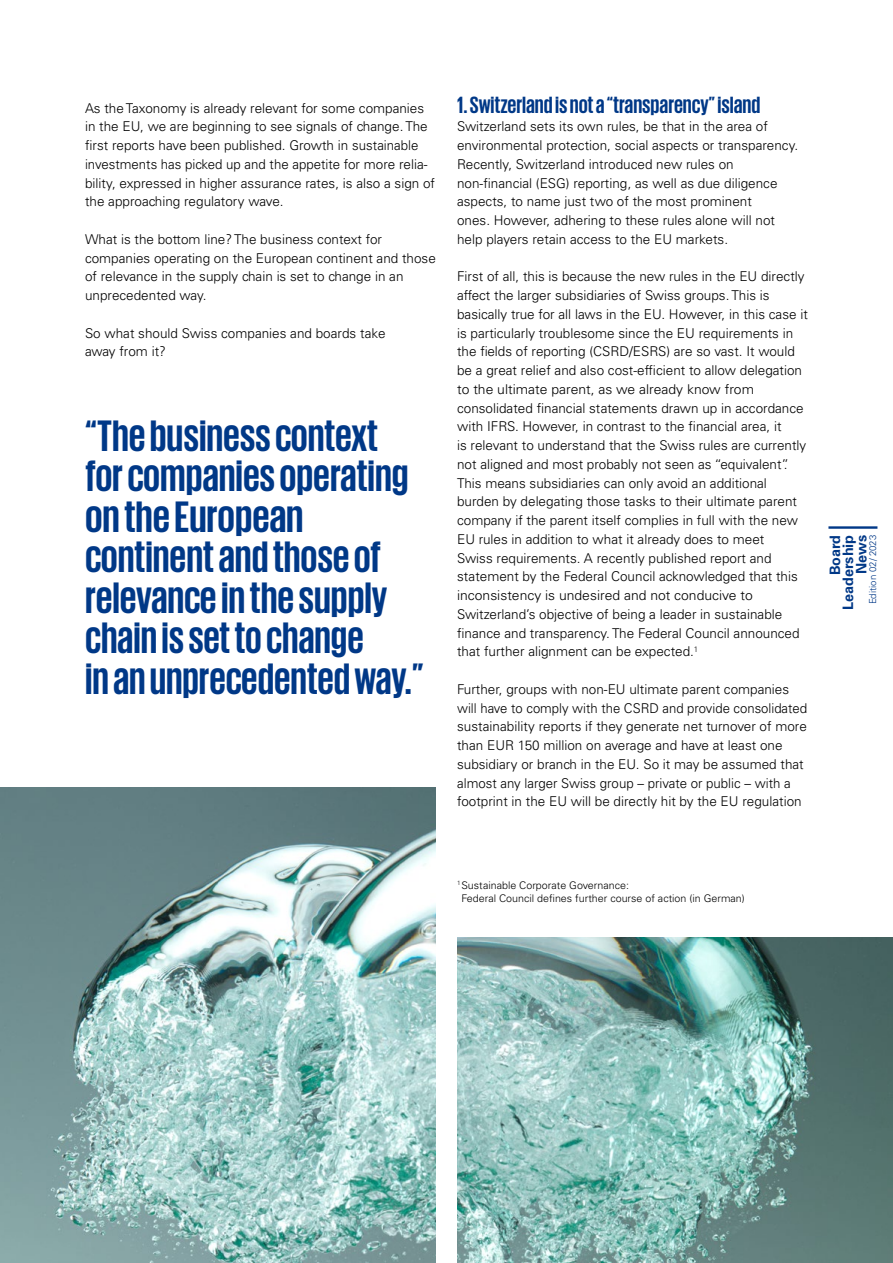
<style>
.page{position:relative;width:893px;height:1263px;background:#fff}
.page>*{position:absolute;margin:0;border:0;box-sizing:border-box;transform-origin:0 0}
.t1{font:700 45px/40.5px "KPMG";color:#003887}
.t2{font:700 24px "KPMG";color:#003887}
.t3{font:700 14.4px/13.2px "Univers LT Std";color:#003887;text-align:right}
.t4{font:300 13.5px/18.8px "Univers LT Std";color:#000}
.t5{font:300 10.5px/13.5px "Univers LT Std";color:#000}
.t6{font:300 9.6px "Univers LT Std";color:#003887}
</style>
<div class="page">
<hr style="left:828px;top:526px;width:49px;height:3px;background:#003887">
<img style="left:0;top:788px;width:436px;height:475px">
<img style="left:457px;top:938px;width:436px;height:325px">
<p class="t4" style="left:85px;top:98px;width:352px">As the Taxonomy is already relevant for some companies in the EU, we are beginning to see signals of change. The first reports have been published. Growth in sustainable investments has picked up and the appetite for more relia&shy;bility, expressed in higher assurance rates, is also a sign of the approaching regulatory wave.</p>
<p class="t4" style="left:85px;top:230px;width:352px">What is the bottom line? The business context for companies operating on the European continent and those of relevance in the supply chain is set to change in an unprecedented way.</p>
<p class="t4" style="left:85px;top:323px;width:302px">So what should Swiss companies and boards take away from it?</p>
<h1 class="t1" style="left:85px;top:414px;width:340px">“The business context for companies operating on the European continent and those of relevance in the supply chain is set to change<br>in an unprecedented way.”</h1>
<h2 class="t2" style="left:457px;top:92px;width:305px">1. Switzerland is not a “transparency” island</h2>
<p class="t4" style="left:457px;top:117px;width:343px">Switzerland sets its own rules, be that in the area of environmental protection, social aspects or transparency.<br>Recently, Switzerland introduced new rules on non-financial (ESG) reporting, as well as due diligence aspects, to name just two of the most prominent<br>ones. However, adhering to these rules alone will not help players retain access to the EU markets.</p>
<p class="t4" style="left:457px;top:267px;width:352px">First of all, this is because the new rules in the EU directly affect the larger subsidiaries of Swiss groups. This is basically true for all laws in the EU. However, in this case it is particularly troublesome since the EU requirements in the fields of reporting (CSRD/ESRS) are so vast. It would be a great relief and also cost-efficient to allow delegation to the ultimate parent, as we already know from consolidated financial statements drawn up in accordance with IFRS. However, in contrast to the financial area, it<br>is relevant to understand that the Swiss rules are currently not aligned and most probably not seen as “equivalent”.<br>This means subsidiaries can only avoid an additional burden by delegating those tasks to their ultimate parent company if the parent itself complies in full with the new EU rules in addition to what it already does to meet<br>Swiss requirements. A recently published report and statement by the Federal Council acknowledged that this inconsistency is undesired and not conducive to Switzerland’s objective of being a leader in sustainable finance and transparency. The Federal Council announced that further alignment can be expected.<sup>1</sup></p>
<p class="t4" style="left:457px;top:680px;width:352px">Further, groups with non-EU ultimate parent companies will have to comply with the CSRD and provide consolidated sustainability reports if they generate net turnover of more than EUR 150 million on average and have at least one subsidiary or branch in the EU. So it may be assumed that almost any larger Swiss group – private or public – with a footprint in the EU will be directly hit by the EU regulation</p>
<p class="t3" style="left:828px;top:610px;width:77px;rotate:-90deg">Board<br>Leadership<br>News</p>
<p class="t6" style="left:867px;top:604px;width:71px;rotate:-90deg">Edition 02/ 2023</p>
<p class="t5" style="left:461px;top:878px;width:285px;text-indent:-4px"><sup>1</sup> Sustainable Corporate Governance:<br>Federal Council defines further course of action (in German)</p>
</div>
